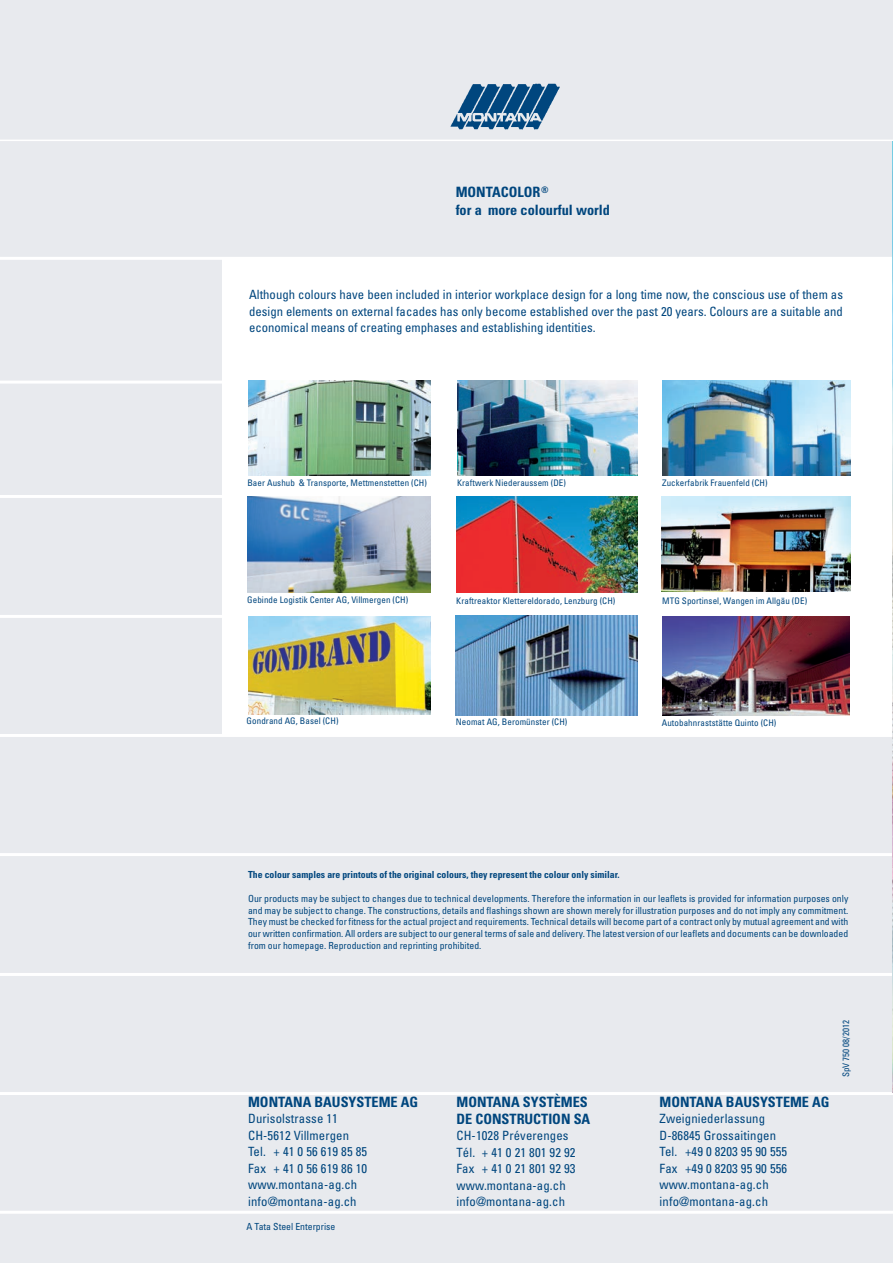
<style>
.page{position:relative;width:893px;height:1263px;background:#e8eaee}
.page>*{position:absolute;margin:0;border:0;box-sizing:border-box;transform-origin:0 0}
.t1{font:700 condensed 14.25px "Univers";color:#00467e}
.t2{font:condensed 12.75px/16.5px "Univers";letter-spacing:.01em;color:#00467e}
.t3{font:condensed 9.75px/11.7px "Univers";color:#00467e;text-align:justify}
.t4{font:700 condensed 9.75px "Univers";color:#00467e}
.t5{font:condensed 9px "Univers";letter-spacing:.01em;color:#00467e}
.t6{font:700 condensed 9px "Univers";color:#00467e}
</style>
<div class="page">
<div style="left:223px;top:259px;width:670px;height:477px;background:#fff"></div>
<hr style="left:0;top:257px;width:893px;height:3px;background:#fff">
<hr style="left:0;top:381px;width:893px;height:3px;background:#fff">
<hr style="left:0;top:495px;width:893px;height:3px;background:#fff">
<hr style="left:0;top:615px;width:893px;height:3px;background:#fff">
<hr style="left:0;top:734px;width:893px;height:3px;background:#fff">
<hr style="left:0;top:853px;width:893px;height:3px;background:#fff">
<hr style="left:0;top:973px;width:893px;height:3px;background:#fff">
<hr style="left:0;top:1092px;width:893px;height:3px;background:#fff">
<hr style="left:0;top:1211px;width:893px;height:3px;background:#fff">
<hr style="left:0;top:140px;width:893px;height:1px;background:#fff">
<img style="left:456px;top:497px;width:181px;height:96px">
<img style="left:248px;top:617px;width:182px;height:97px">
<img style="left:455px;top:615px;width:182px;height:100px">
<img style="left:661px;top:497px;width:189px;height:95px">
<img style="left:663px;top:617px;width:187px;height:98px">
<img style="left:892px;top:141px;width:1px;height:951px">
<img style="left:248px;top:381px;width:182px;height:95px">
<img style="left:457px;top:381px;width:180px;height:95px">
<img style="left:662px;top:381px;width:188px;height:95px">
<img style="left:247px;top:497px;width:184px;height:96px">
<img style="left:450px;top:84px;width:110px;height:45px">
<h1 class="t1" style="left:456px;top:183px;width:21px">MONTACOLOR</h1>
<p class="t6" style="left:541px;top:185px;width:9px">®</p>
<h1 class="t1" style="left:456px;top:201px;width:156px">for a more colourful world</h1>
<p class="t2" style="left:249px;top:286px;width:595px;text-align:justify">Although colours have been included in interior workplace design for a long time now, the conscious use of them as design elements on external facades has only become established over the past 20 years. Colours are a suitable and economical means of creating emphases and establishing identities.</p>
<p class="t5" style="left:247px;top:477px;width:181px">Baer Aushub &amp; Transporte, Mettmenstetten (CH)</p>
<p class="t5" style="left:457px;top:477px;width:110px">Kraftwerk Niederaussem (DE)</p>
<p class="t5" style="left:662px;top:477px;width:107px">Zuckerfabrik Frauenfeld (CH)</p>
<p class="t5" style="left:247px;top:594px;width:163px">Gebinde Logistik Center AG, Villmergen (CH)</p>
<p class="t5" style="left:456px;top:595px;width:161px">Kraftreaktor Klettereldorado, Lenzburg (CH)</p>
<p class="t5" style="left:662px;top:595px;width:146px">MTG Sportinsel, Wangen im Allgäu (DE)</p>
<p class="t5" style="left:247px;top:715px;width:93px">Gondrand AG, Basel (CH)</p>
<p class="t5" style="left:456px;top:716px;width:113px">Neomat AG, Beromünster (CH)</p>
<p class="t5" style="left:662px;top:717px;width:116px">Autobahnraststätte Quinto (CH)</p>
<p class="t4" style="left:248px;top:869px;width:373px">The colour samples are printouts of the original colours, they represent the colour only similar.</p>
<p class="t3" style="left:248px;top:892px;width:602px">Our products may be subject to changes due to technical developments. Therefore the information in our leaflets is provided for information purposes only and may be subject to change. The constructions, details and flashings shown are shown merely for illustration purposes and do not imply any commitment.<br>They must be checked for fitness for the actual project and requirements. Technical details will become part of a contract only by mutual agreement and with our written confirmation. All orders are subject to our general terms of sale and delivery. The latest version of our leaflets and documents can be downloaded from our homepage. Reproduction and reprinting prohibited.</p>
<h1 class="t1" style="left:248px;top:1093px;width:162px">Montana Bausysteme AG</h1>
<h2 class="t2" style="left:248px;top:1110px;width:121px">Durisolstrasse 11<br>CH-5612 Villmergen<br>Tel. + 41 0 56 619 85 85<br>Fax + 41 0 56 619 86 10 www.montana-ag.ch info@montana-ag.ch</h2>
<p class="t3" style="left:247px;top:1220px;width:90px">A Tata Steel Enterprise</p>
<h1 class="t1" style="left:555px;top:1090px;width:5px">`</h1>
<h1 class="t1" style="left:456px;top:1093px;width:75px">Montana SYSTE</h1>
<h1 class="t1" style="left:561px;top:1093px;width:20px">MES</h1>
<h1 class="t1" style="left:456px;top:1110px;width:28px">DE CONSTRUCTION</h1>
<h1 class="t1" style="left:574px;top:1110px;width:9px">SA</h1>
<h2 class="t2" style="left:456px;top:1127px;width:121px">CH-1028 Préverenges<br>Tél. + 41 0 21 801 92 92<br>Fax + 41 0 21 801 92 93 www.montana-ag.ch info@montana-ag.ch</h2>
<h1 class="t1" style="left:659px;top:1093px;width:162px">Montana Bausysteme AG</h1>
<h2 class="t2" style="left:659px;top:1110px;width:129px">Zweigniederlassung<br>D-86845 Grossaitingen<br>Tel. +49 0 8203 95 90 555<br>Fax +49 0 8203 95 90 556 www.montana-ag.ch info@montana-ag.ch</h2>
<p class="t5" style="left:840px;top:1077px;width:59px;rotate:-90deg">SpV 750 08/2012</p>
</div>
